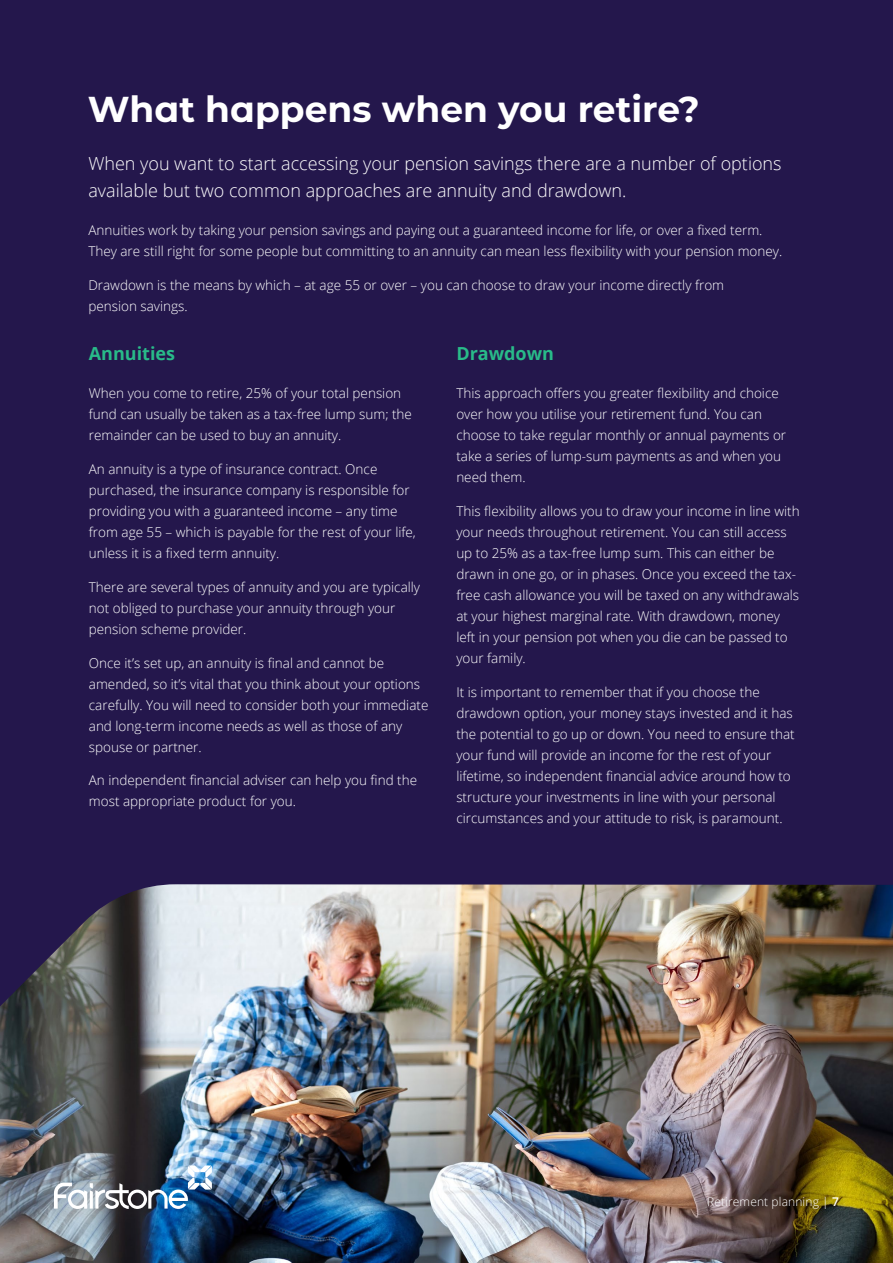
<style>
.page{position:relative;width:893px;height:1263px;background:#24174c}
.page>*{position:absolute;margin:0;border:0;box-sizing:border-box;transform-origin:0 0}
.t1{font:100 36px "Montserrat";color:#fff}
.t2{font:300 18px/27px "Open Sans";color:#fff}
.t3{font:700 18px "Open Sans";color:#29bb89}
.t4{font:300 13.5px/21px "Open Sans";color:#fff}
.t5{font:300 12px "Open Sans";letter-spacing:.01em;color:#fff}
.s1{font-weight:600}
</style>
<div class="page">
<img style="left:0;top:884px;width:893px;height:379px">
<img style="left:54px;top:1165px;width:158px;height:44px">
<h1 class="t1" style="left:88px;top:85px;width:613px">What happens when you retire?</h1>
<h2 class="t2" style="left:88px;top:150px;width:695px">When you want to start accessing your pension savings there are a number of options available but two common approaches are annuity and drawdown.</h2>
<p class="t4" style="left:88px;top:220px;width:695px">Annuities work by taking your pension savings and paying out a guaranteed income for life, or over a fixed term.<br>They are still right for some people but committing to an annuity can mean less flexibility with your pension money.</p>
<p class="t4" style="left:88px;top:274px;width:637px">Drawdown is the means by which – at age 55 or over – you can choose to draw your income directly from pension savings.</p>
<h2 class="t3" style="left:89px;top:341px;width:88px">Annuities</h2>
<p class="t4" style="left:89px;top:383px;width:325px">When you come to retire, 25% of your total pension fund can usually be taken as a tax-free lump sum; the remainder can be used to buy an annuity.</p>
<p class="t4" style="left:89px;top:458px;width:328px">An annuity is a type of insurance contract. Once purchased, the insurance company is responsible for providing you with a guaranteed income – any time from age 55 – which is payable for the rest of your life, unless it is a fixed term annuity.</p>
<p class="t4" style="left:89px;top:576px;width:333px">There are several types of annuity and you are typically not obliged to purchase your annuity through your pension scheme provider.</p>
<p class="t4" style="left:89px;top:652px;width:341px">Once it’s set up, an annuity is final and cannot be amended, so it’s vital that you think about your options carefully. You will need to consider both your immediate and long-term income needs as well as those of any spouse or partner.</p>
<p class="t4" style="left:89px;top:770px;width:330px">An independent financial adviser can help you find the most appropriate product for you.</p>
<h2 class="t3" style="left:456px;top:341px;width:99px">Drawdown</h2>
<p class="t4" style="left:456px;top:383px;width:331px">This approach offers you greater flexibility and choice over how you utilise your retirement fund. You can choose to take regular monthly or annual payments or take a series of lump-sum payments as and when you need them.</p>
<p class="t4" style="left:456px;top:500px;width:345px">This flexibility allows you to draw your income in line with your needs throughout retirement. You can still access up to 25% as a tax-free lump sum. This can either be drawn in one go, or in phases. Once you exceed the tax&shy;free cash allowance you will be taxed on any withdrawals at your highest marginal rate. With drawdown, money left in your pension pot when you die can be passed to your family.</p>
<p class="t4" style="left:456px;top:681px;width:340px">It is important to remember that if you choose the drawdown option, your money stays invested and it has the potential to go up or down. You need to ensure that your fund will provide an income for the rest of your lifetime, so independent financial advice around how to structure your investments in line with your personal circumstances and your attitude to risk, is paramount.</p>
<p class="t5" style="left:707px;top:1194px;width:133px">Retirement planning | <span class="s1">7</span></p>
</div>
